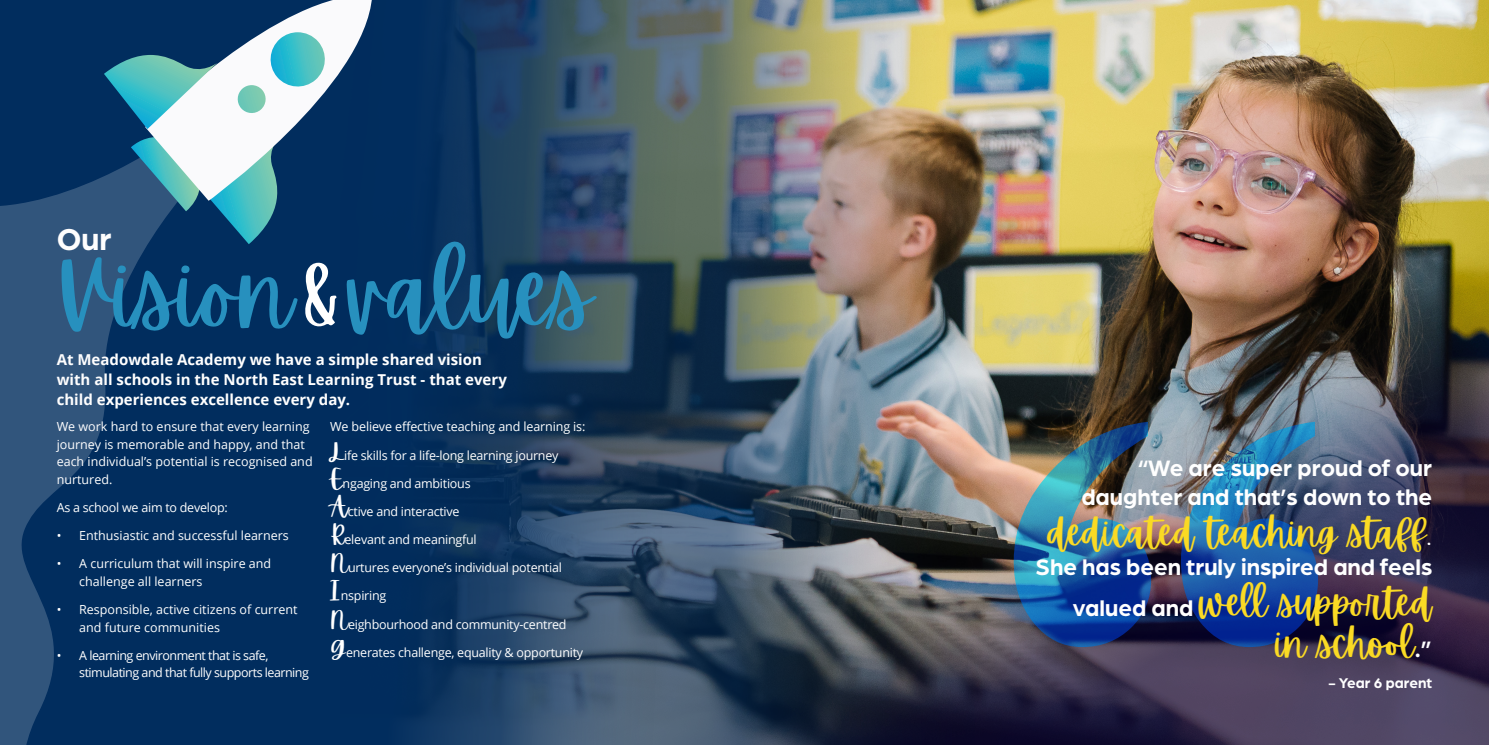
<style>
.page{position:relative;width:1489px;height:745px;background:#fff}
.page>*{position:absolute;margin:0;border:0;box-sizing:border-box;transform-origin:0 0}
.t1{font:96.25px "Apricots";color:#2790be}
.t2{font:38.75px/41.2px "Apricots";color:#fada24;text-align:right}
.t3{font:700 32.12px "Arboria";color:#fff}
.t4{font:700 23.75px/28.5px "Arboria";color:#fff;text-align:right}
.Paragraph_Style_2{font:700 15px/20px "Open Sans";color:#fff}
.t5{font:700 15px "Arboria";color:#fff}
.Paragraph_Style_2-2{font:12.5px "Open Sans";letter-spacing:-.02em;color:#fff}
.Paragraph_Style_2-3{font:12.5px/17.5px "Open Sans";color:#fff}
.Paragraph_Style_2-4{font:12.5px/17.5px "Open Sans";letter-spacing:-.04em;color:#fff}
.s1{color:#fff}
.s2{font-family:"Apricots";font-size:25px}
.s3{font-family:"Arboria";font-weight:700;font-size:23.75px;color:#fff}
</style>
<div class="page">
<img style="left:1010px;top:0;width:478px;height:136px">
<img style="left:1010px;top:136px;width:478px;height:608px">
<img style="left:706px;top:0;width:304px;height:744px">
<svg style="left:582px;top:0;width:124px;height:744px;background:#3d5364"></svg>
<svg style="left:0;top:0;width:582px;height:744px;background:#0c335e"></svg>
<img style="left:1013px;top:421px;width:304px;height:225px">
<svg style="left:0;top:137px;width:203px;height:607px;background:#123b69"></svg>
<svg style="left:131px;top:135px;width:154px;height:109px;background:#1c5a7e"></svg>
<svg style="left:145px;top:0;width:227px;height:201px;fill:#012d5e"></svg>
<svg style="left:236px;top:32px;width:92px;height:83px"></svg>
<svg style="left:104px;top:55px;width:113px;height:74px"></svg>
<p class="t3" style="left:57px;top:217px;width:56px">Our</p>
<p class="t1" style="left:57px;top:229px;width:537px">Vision<span class="s1">&amp;</span>values</p>
<p class="Paragraph_Style_2" style="left:57px;top:349px;width:451px">At Meadowdale Academy we have a simple shared vision with all schools in the North East Learning Trust - that every child experiences excellence every day.</p>
<p class="Paragraph_Style_2-3" style="left:57px;top:417px;width:257px">We work hard to ensure that every learning journey is memorable and happy, and that each individual’s potential is recognised and nurtured.</p>
<p class="Paragraph_Style_2-2" style="left:57px;top:498px;width:173px">As a school we aim to develop:</p>
<p class="Paragraph_Style_2-3" style="left:57px;top:526px;width:234px">• Enthusiastic and successful learners</p>
<p class="Paragraph_Style_2-3" style="left:79px;top:554px;width:193px;text-indent:-22px">• A curriculum that will inspire and challenge all learners</p>
<p class="Paragraph_Style_2-3" style="left:79px;top:600px;width:220px;text-indent:-22px">• Responsible, active citizens of current and future communities</p>
<p class="Paragraph_Style_2-4" style="left:79px;top:645px;width:231px;text-indent:-22px">• A learning environment that is safe, stimulating and that fully supports learning</p>
<p class="Paragraph_Style_2-2" style="left:330px;top:418px;width:257px">We believe effective teaching and learning is:</p>
<p class="Paragraph_Style_2-2" style="left:330px;top:446px;width:230px"><span class="s2">L</span>ife skills for a life-long learning journey</p>
<p class="Paragraph_Style_2-2" style="left:330px;top:474px;width:142px"><span class="s2">E</span>ngaging and ambitious</p>
<p class="Paragraph_Style_2-2" style="left:330px;top:502px;width:131px"><span class="s2">A</span>ctive and interactive</p>
<p class="Paragraph_Style_2-2" style="left:330px;top:530px;width:148px"><span class="s2">R</span>elevant and meaningful</p>
<p class="Paragraph_Style_2-2" style="left:330px;top:558px;width:233px"><span class="s2">N</span>urtures everyone’s individual potential</p>
<p class="Paragraph_Style_2-2" style="left:330px;top:587px;width:58px"><span class="s2">I</span>nspiring</p>
<p class="Paragraph_Style_2-2" style="left:330px;top:615px;width:238px"><span class="s2">N</span>eighbourhood and community-centred</p>
<p class="Paragraph_Style_2-2" style="left:330px;top:643px;width:254px"><span class="s2">G</span>enerates challenge, equality &amp; opportunity</p>
<p class="t4" style="left:1081px;top:452px;width:352px">“We are super proud of our daughter and that’s down to the</p>
<p class="t2" style="left:1047px;top:510px;width:386px">dedicated teaching staff<span class="s1">.</span></p>
<p class="t4" style="left:1035px;top:550px;width:398px">She has been truly inspired and feels</p>
<p class="t2" style="left:1072px;top:580px;width:361px"><span class="s3">valued and</span> well supported in school<span class="s3">.”</span></p>
<p class="t5" style="left:1328px;top:672px;width:105px">- Year 6 parent</p>
</div>
